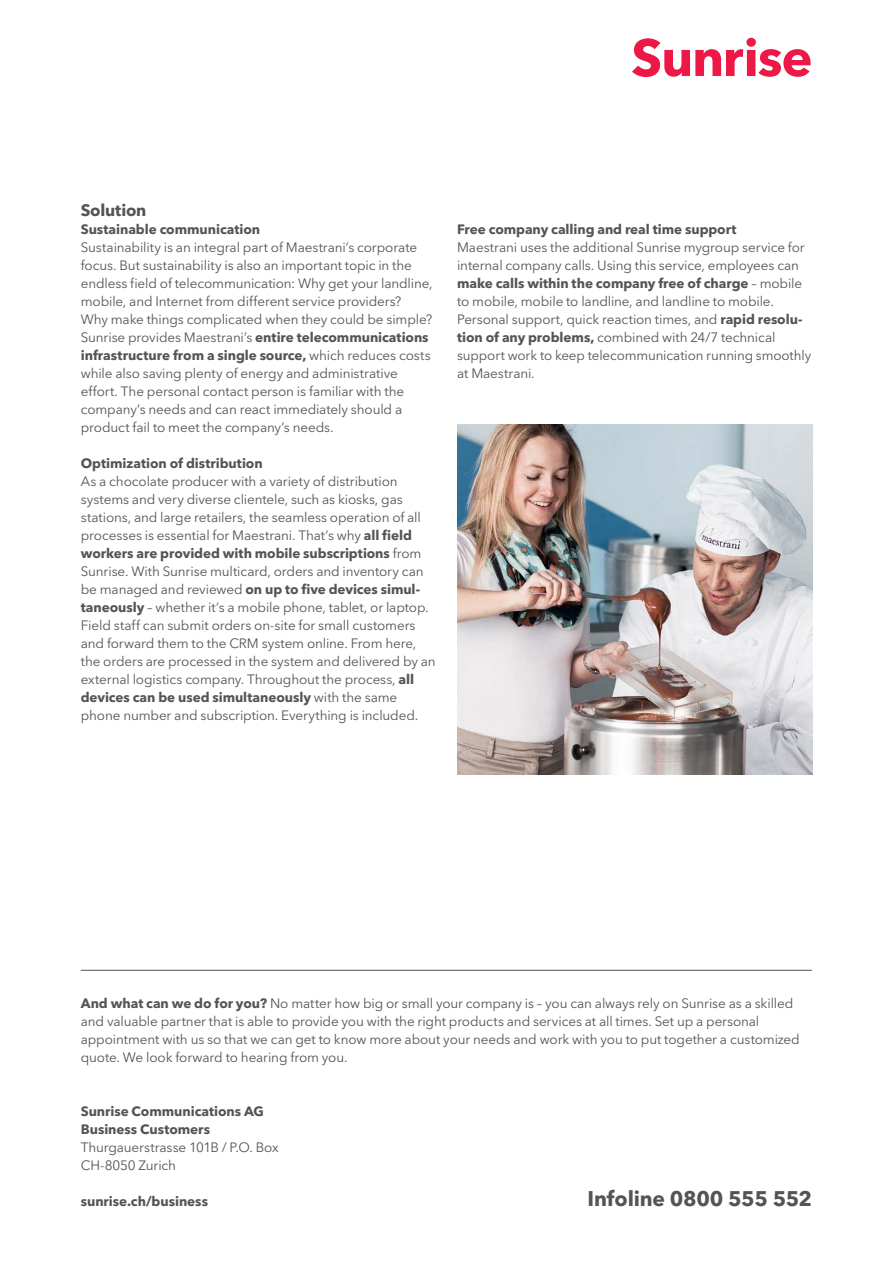
<style>
.page{position:relative;width:893px;height:1263px;background:#fff}
.page>*{position:absolute;margin:0;border:0;box-sizing:border-box;transform-origin:0 0}
.t1{font:700 21px "Avenir Next LT Pro";letter-spacing:-.01em;color:#575352}
.t2{font:700 16.5px "Avenir Next LT Pro";letter-spacing:-.015em;color:#575352}
.t3{font:13.5px/18px "Avenir Next LT Pro";letter-spacing:-.01em;color:#575352}
.t4{font:700 13.5px/18px "Avenir Next LT Pro";letter-spacing:-.005em;color:#575352}
.s1{font-weight:700}
</style>
<div class="page">
<svg style="left:632px;top:38px;width:179px;height:39px"></svg>
<img style="left:457px;top:424px;width:355px;height:350px">
<hr style="left:81px;top:970px;width:731px;height:1px;background:#575352">
<p class="t2" style="left:81px;top:200px;width:67px">Solution</p>
<p class="t4" style="left:81px;top:220px;width:181px">Sustainable communication</p>
<p class="t3" style="left:81px;top:238px;width:353px">Sustainability is an integral part of Maestrani’s corporate focus. But sustainability is also an important topic in the endless field of telecommunication: Why get your landline, mobile, and Internet from different service providers?<br>Why make things complicated when they could be simple?<br>Sunrise provides Maestrani’s <span class="s1">entire telecommunications infrastructure from a single source,</span> which reduces costs while also saving plenty of energy and administrative effort. The personal contact person is familiar with the company’s needs and can react immediately should a product fail to meet the company’s needs.</p>
<p class="t4" style="left:81px;top:454px;width:183px">Optimization of distribution</p>
<p class="t3" style="left:81px;top:472px;width:356px">As a chocolate producer with a variety of distribution systems and very diverse clientele, such as kiosks, gas stations, and large retailers, the seamless operation of all processes is essential for Maestrani. That’s why <span class="s1">all field workers are provided with mobile subscriptions</span> from Sunrise. With Sunrise multicard, orders and inventory can be managed and reviewed <span class="s1">on up to five devices simul&shy;taneously</span> – whether it’s a mobile phone, tablet, or laptop.<br>Field staff can submit orders on-site for small customers and forward them to the CRM system online. From here, the orders are processed in the system and delivered by an external logistics company. Throughout the process, <span class="s1">all devices can be used simultaneously</span> with the same phone number and subscription. Everything is included.</p>
<p class="t4" style="left:457px;top:220px;width:281px">Free company calling and real time support</p>
<p class="t3" style="left:457px;top:238px;width:356px">Maestrani uses the additional Sunrise mygroup service for internal company calls. Using this service, employees can <span class="s1">make calls within the company free of charge</span> – mobile to mobile, mobile to landline, and landline to mobile.<br>Personal support, quick reaction times, and <span class="s1">rapid resolu&shy;tion of any problems,</span> combined with 24/7 technical support work to keep telecommunication running smoothly at Maestrani.</p>
<p class="t3" style="left:81px;top:994px;width:720px"><span class="s1">And what can we do for you?</span> No matter how big or small your company is – you can always rely on Sunrise as a skilled and valuable partner that is able to provide you with the right products and services at all times. Set up a personal appointment with us so that we can get to know more about your needs and work with you to put together a customized quote. We look forward to hearing from you.</p>
<p class="t4" style="left:81px;top:1102px;width:185px">Sunrise Communications AG<br>Business Customers</p>
<p class="t3" style="left:81px;top:1138px;width:200px">Thurgauerstrasse 101B / P.O. Box<br>CH-8050 Zurich</p>
<p class="t4" style="left:81px;top:1192px;width:129px">sunrise.ch/business</p>
<h1 class="t1" style="left:588px;top:1186px;width:226px">Infoline 0800 555 552</h1>
</div>
